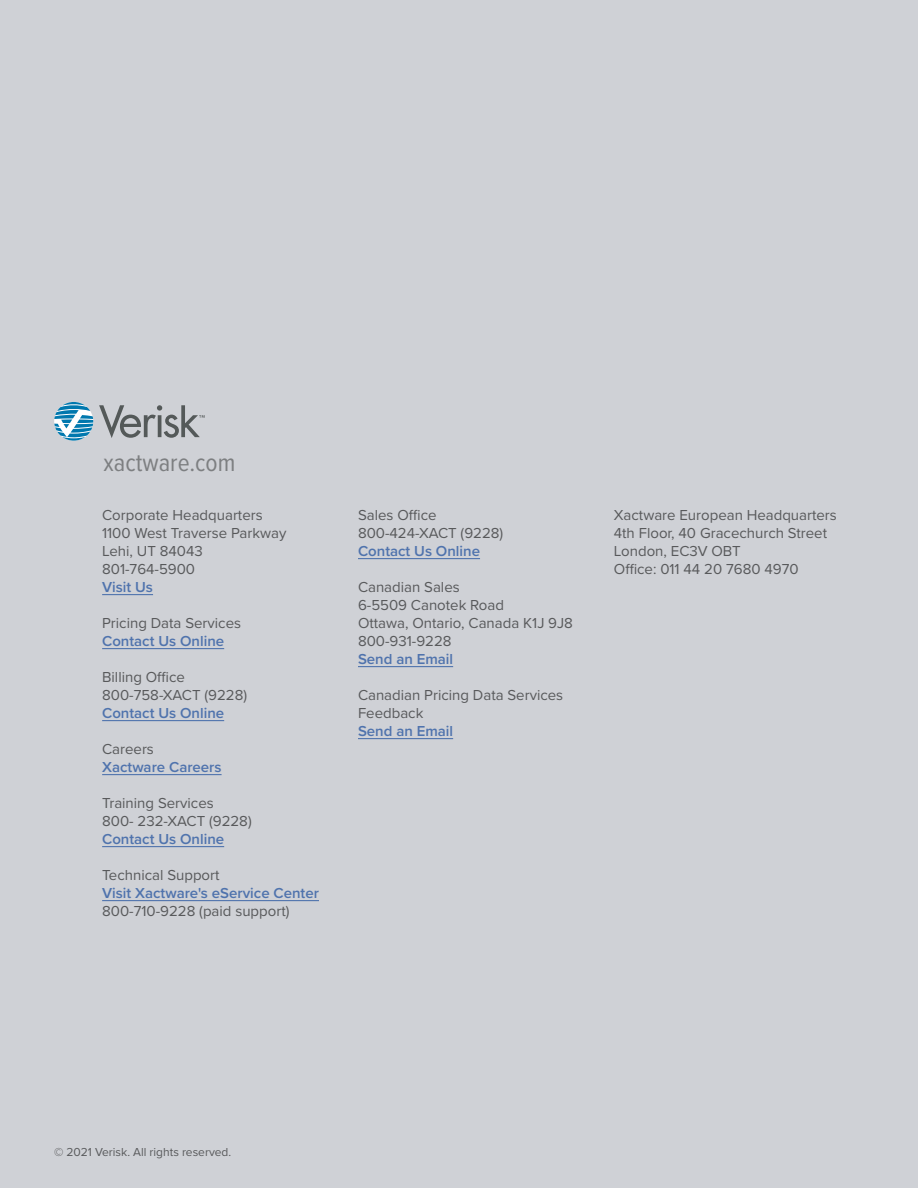
<style>
.page{position:relative;width:918px;height:1188px;background:#cfd1d6}
.page>*{position:absolute;margin:0;border:0;box-sizing:border-box;transform-origin:0 0}
.t1{font:25.5px "Proxima Nova Cond";color:#7d7f81}
.t2{font:15px/18px "Proxima Nova";color:#58595b}
.t3{font:600 15px "Proxima Nova";color:#4f73ad}
.t4{font:12px "Proxima Nova";color:#58595b}
</style>
<div class="page">
<hr style="left:102px;top:594px;width:51px;height:1px;background:#4f73ad">
<hr style="left:102px;top:648px;width:122px;height:1px;background:#4f73ad">
<hr style="left:102px;top:720px;width:122px;height:1px;background:#4f73ad">
<hr style="left:102px;top:774px;width:120px;height:1px;background:#4f73ad">
<hr style="left:102px;top:846px;width:122px;height:1px;background:#4f73ad">
<hr style="left:102px;top:900px;width:217px;height:1px;background:#4f73ad">
<hr style="left:358px;top:558px;width:122px;height:1px;background:#4f73ad">
<hr style="left:358px;top:666px;width:95px;height:1px;background:#4f73ad">
<hr style="left:358px;top:738px;width:95px;height:1px;background:#4f73ad">
<svg style="left:54px;top:402px;width:39px;height:39px"></svg>
<svg style="left:99px;top:405px;width:106px;height:33px"></svg>
<h1 class="t1" style="left:104px;top:452px;width:133px">xactware.com</h1>
<p class="t2" style="left:102px;top:507px;width:186px">Corporate Headquarters<br>1100 West Traverse Parkway<br>Lehi, UT 84043<br>801-764-5900</p>
<p class="t3" style="left:102px;top:581px;width:52px">Visit Us</p>
<p class="t2" style="left:102px;top:615px;width:141px">Pricing Data Services</p>
<p class="t3" style="left:102px;top:635px;width:124px">Contact Us Online</p>
<p class="t2" style="left:102px;top:669px;width:147px">Billing Office<br>800-758-XACT (9228)</p>
<p class="t3" style="left:102px;top:707px;width:124px">Contact Us Online</p>
<p class="t2" style="left:102px;top:741px;width:53px">Careers</p>
<p class="t3" style="left:102px;top:761px;width:121px">Xactware Careers</p>
<p class="t2" style="left:102px;top:795px;width:151px">Training Services<br>800- 232-XACT (9228)</p>
<p class="t3" style="left:102px;top:833px;width:124px">Contact Us Online</p>
<p class="t2" style="left:102px;top:867px;width:119px">Technical Support</p>
<p class="t3" style="left:102px;top:887px;width:218px">Visit Xactware's eService Center</p>
<p class="t2" style="left:102px;top:903px;width:189px">800-710-9228 (paid support)</p>
<p class="t2" style="left:358px;top:507px;width:147px">Sales Office<br>800-424-XACT (9228)</p>
<p class="t3" style="left:358px;top:545px;width:124px">Contact Us Online</p>
<p class="t2" style="left:358px;top:579px;width:217px">Canadian Sales<br>6-5509 Canotek Road<br>Ottawa, Ontario, Canada K1J 9J8<br>800-931-9228</p>
<p class="t3" style="left:358px;top:653px;width:97px">Send an Email</p>
<p class="t2" style="left:358px;top:687px;width:207px">Canadian Pricing Data Services<br>Feedback</p>
<p class="t3" style="left:358px;top:725px;width:97px">Send an Email</p>
<p class="t2" style="left:614px;top:507px;width:224px">Xactware European Headquarters<br>4th Floor, 40 Gracechurch Street<br>London, EC3V OBT<br>Office: 011 44 20 7680 4970</p>
<p class="t4" style="left:54px;top:1147px;width:179px">© 2021 Verisk. All rights reserved.</p>
</div>
